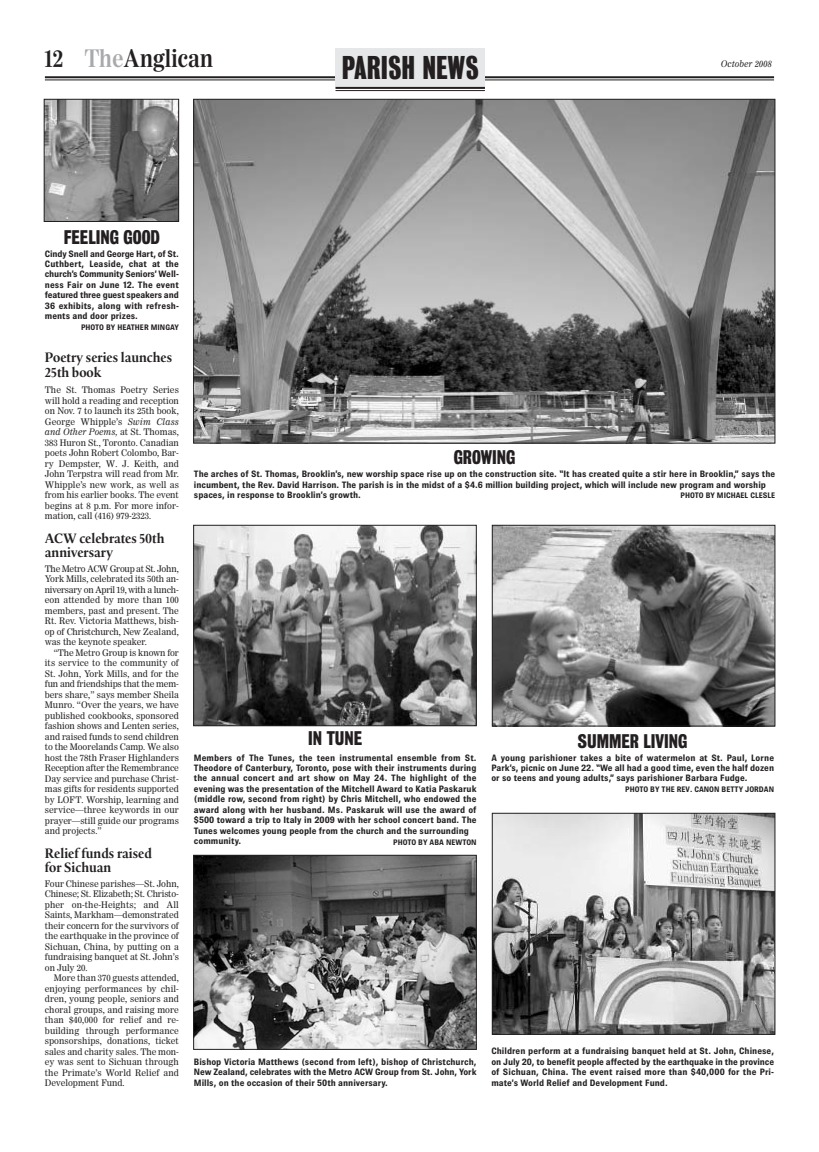
<style>
.page{position:relative;width:819px;height:1152px;background:#fff}
.page>*{position:absolute;margin:0;border:0;box-sizing:border-box;transform-origin:0 0}
.t1{font:30px "Bureau Grotesque One Seven";color:#231f20}
.t2{font:700 24px "Worldwide Headline";color:#231f20}
.t3{font:18px "Bureau Grotesque Three Seven";color:#231f20}
.t4{font:700 14px/15px "Goodchild Display";color:#231f20}
.t5{font:700 9.2px/10.5px "Brown";color:#231f20;text-align:justify}
.t6{font:9px/10.5px "Worldwide";color:#231f20;text-align:justify}
.t7{font:italic 9px "Worldwide";color:#231f20}
.t8{font:700 8px "Brown";color:#231f20}
.s1{color:#a7a9ac}
.s2{font-style:italic}
</style>
<div class="page">
<hr style="left:45px;top:76px;width:729px;height:2px;background:#231f20">
<hr style="left:45px;top:80px;width:729px;height:1px;background:#231f20">
<div style="left:336px;top:49px;width:149px;height:38px;background:#e6e7e8"></div>
<hr style="left:336px;top:87px;width:149px;height:2px;background:#231f20">
<hr style="left:336px;top:90px;width:149px;height:1px;background:#231f20">
<img style="left:46px;top:101px;width:131px;height:119px">
<div style="left:44px;top:99px;width:135px;height:123px;border:1px solid #231f20"></div>
<img style="left:195px;top:101px;width:578px;height:340px">
<img style="left:195px;top:527px;width:280px;height:197px">
<div style="left:193px;top:525px;width:284px;height:201px;border:1px solid #231f20"></div>
<img style="left:195px;top:857px;width:280px;height:191px">
<div style="left:193px;top:855px;width:284px;height:195px;border:1px solid #231f20"></div>
<img style="left:494px;top:527px;width:279px;height:197px">
<div style="left:492px;top:525px;width:283px;height:201px;border:1px solid #231f20"></div>
<img style="left:494px;top:815px;width:279px;height:218px">
<div style="left:492px;top:813px;width:283px;height:222px;border:1px solid #231f20"></div>
<h2 class="t2" style="left:45px;top:49px;width:170px">12 <span class="s1">The</span>Anglican</h2>
<p class="t7" style="left:721px;top:60px;width:52px">October 2008</p>
<h1 class="t1" style="left:342px;top:57px;width:139px">PARISH NEWS</h1>
<h3 class="t3" style="left:64px;top:231px;width:98px">FEELING GOOD</h3>
<p class="t5" style="left:45px;top:249px;width:136px">Cindy Snell and George Hart, of St.<br>Cuthbert, Leaside, chat at the church’s Community Seniors’ Well&shy;ness Fair on June 12. The event featured three guest speakers and 36 exhibits, along with refresh&shy;ments and door prizes.</p>
<p class="t8" style="left:81px;top:324px;width:99px">PHOTO BY HEATHER MINGAY</p>
<h3 class="t4" style="left:45px;top:351px;width:129px">Poetry series launches<br>25th book</h3>
<p class="t6" style="left:45px;top:385px;width:136px">The St. Thomas Poetry Series will hold a reading and reception on Nov. 7 to launch its 25th book, George Whipple’s <span class="s2">Swim Class and Other Poems,</span> at St. Thomas, 383 Huron St., Toronto. Canadian poets John Robert Colombo, Bar&shy;ry Dempster, W. J. Keith, and John Terpstra will read from Mr.<br>Whipple’s new work, as well as from his earlier books. The event begins at 8 p.m. For more infor&shy;mation, call (416) 979-2323.</p>
<h3 class="t4" style="left:45px;top:531px;width:121px">ACW celebrates 50th anniversary</h3>
<p class="t6" style="left:45px;top:564px;width:136px">The Metro ACW Group at St. John, York Mills, celebrated its 50th an&shy;niversary on April 19, with a lunch&shy;eon attended by more than 100 members, past and present. The Rt. Rev. Victoria Matthews, bish&shy;op of Christchurch, New Zealand, was the keynote speaker.</p>
<p class="t6" style="left:45px;top:648px;width:136px;text-indent:9px">“The Metro Group is known for its service to the community of St. John, York Mills, and for the fun and friendships that the mem&shy;bers share,” says member Sheila Munro. “Over the years, we have published cookbooks, sponsored fashion shows and Lenten series, and raised funds to send children to the Moorelands Camp. We also host the 78th Fraser Highlanders Reception after the Remembrance Day service and purchase Christ&shy;mas gifts for residents supported by LOFT. Worship, learning and service—three keywords in our prayer—still guide our programs and projects.”</p>
<h3 class="t4" style="left:45px;top:846px;width:109px">Relief funds raised for Sichuan</h3>
<p class="t6" style="left:45px;top:879px;width:136px">Four Chinese parishes—St. John, Chinese; St. Elizabeth; St. Christo&shy;pher on-the-Heights; and All Saints, Markham—demonstrated their concern for the survivors of the earthquake in the province of Sichuan, China, by putting on a fundraising banquet at St. John’s on July 20.</p>
<p class="t6" style="left:45px;top:973px;width:136px;text-indent:9px">More than 370 guests attended, enjoying performances by chil&shy;dren, young people, seniors and choral groups, and raising more than $40,000 for relief and re&shy;building through performance sponsorships, donations, ticket sales and charity sales. The mon&shy;ey was sent to Sichuan through the Primate’s World Relief and Development Fund.</p>
<h3 class="t3" style="left:454px;top:451px;width:63px">GROWING</h3>
<p class="t5" style="left:194px;top:469px;width:583px;text-align:left">The arches of St. Thomas, Brooklin’s, new worship space rise up on the construction site. “It has created quite a stir here in Brooklin,” says the incumbent, the Rev. David Harrison. The parish is in the midst of a $4.6 million building project, which will include new program and worship spaces, in response to Brooklin’s growth.</p>
<p class="t8" style="left:681px;top:492px;width:96px">PHOTO BY MICHAEL CLESLE</p>
<h3 class="t3" style="left:308px;top:732px;width:56px">IN TUNE</h3>
<p class="t5" style="left:194px;top:753px;width:284px;text-align:left">Members of The Tunes, the teen instrumental ensemble from St.<br>Theodore of Canterbury, Toronto, pose with their instruments during the annual concert and art show on May 24. The highlight of the evening was the presentation of the Mitchell Award to Katia Paskaruk (middle row, second from right) by Chris Mitchell, who endowed the award along with her husband. Ms. Paskaruk will use the award of $500 toward a trip to Italy in 2009 with her school concert band. The Tunes welcomes young people from the church and the surrounding community.</p>
<p class="t8" style="left:393px;top:839px;width:85px">PHOTO BY ABA NEWTON</p>
<h3 class="t3" style="left:578px;top:735px;width:111px">SUMMER LIVING</h3>
<p class="t5" style="left:491px;top:753px;width:284px">A young parishioner takes a bite of watermelon at St. Paul, Lorne Park’s, picnic on June 22. “We all had a good time, even the half dozen or so teens and young adults,” says parishioner Barbara Fudge.</p>
<p class="t8" style="left:625px;top:786px;width:150px">PHOTO BY THE REV. CANON BETTY JORDAN</p>
<p class="t5" style="left:194px;top:1057px;width:284px">Bishop Victoria Matthews (second from left), bishop of Christchurch, New Zealand, celebrates with the Metro ACW Group from St. John, York Mills, on the occasion of their 50th anniversary.</p>
<p class="t5" style="left:491px;top:1047px;width:284px">Children perform at a fundraising banquet held at St. John, Chinese, on July 20, to benefit people affected by the earthquake in the province of Sichuan, China. The event raised more than $40,000 for the Pri&shy;mate’s World Relief and Development Fund.</p>
</div>
